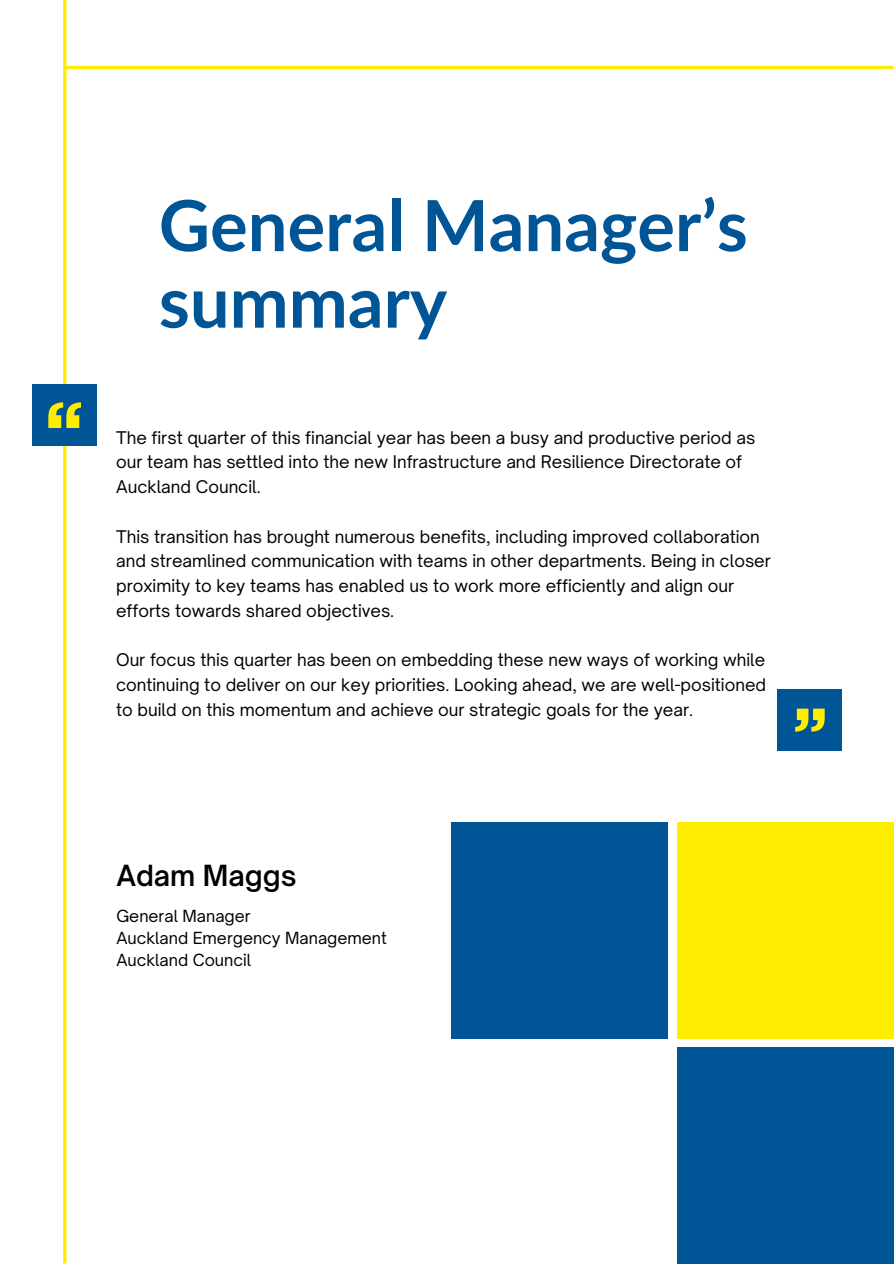
<style>
.page{position:relative;width:894px;height:1264px;background:#fff}
.page>*{position:absolute;margin:0;border:0;box-sizing:border-box;transform-origin:0 0}
.t1{font:700 70.5px/76.5px "Lato";color:#005597}
.t2{font:600 27.9px "Open Sauce One";color:#000}
.t3{font:16.65px/24.8px "Open Sauce One";color:#000}
.t4{font:16.05px "Open Sauce One";color:#000}
</style>
<div class="page">
<div style="left:451px;top:822px;width:216px;height:217px;background:#005597"></div>
<div style="left:676px;top:1046px;width:217px;height:217px;background:#005597"></div>
<div style="left:676px;top:822px;width:217px;height:217px;background:#ffed00"></div>
<hr style="left:63px;top:0;width:3px;height:1263px;background:#ffed00">
<hr style="left:64px;top:66px;width:829px;height:3px;background:#ffed00">
<div style="left:32px;top:384px;width:65px;height:62px;background:#005597"></div>
<svg style="left:48px;top:402px;width:33px;height:26px"></svg>
<div style="left:777px;top:689px;width:65px;height:61px;background:#005597"></div>
<svg style="left:795px;top:708px;width:29px;height:23px"></svg>
<p class="t1" style="left:159px;top:185px;width:590px">General Manager’s summary</p>
<h1 class="t3" style="left:116px;top:425px;width:640px">The first quarter of this financial year has been a busy and productive period as our team has settled into the new Infrastructure and Resilience Directorate of<br>Auckland Council.</h1>
<p class="t3" style="left:116px;top:524px;width:656px">This transition has brought numerous benefits, including improved collaboration and streamlined communication with teams in other departments. Being in closer proximity to key teams has enabled us to work more efficiently and align our efforts towards shared objectives.</p>
<p class="t3" style="left:116px;top:647px;width:651px;text-align:justify">Our focus this quarter has been on embedding these new ways of working while continuing to deliver on our key priorities. Looking ahead, we are well-positioned to build on this momentum and achieve our strategic goals for the year.</p>
<p class="t2" style="left:116px;top:858px;width:182px">Adam Maggs</p>
<p class="t4" style="left:116px;top:906px;width:136px">General Manager</p>
<h2 class="t4" style="left:116px;top:927px;width:272px">Auckland Emergency Management</h2>
<p class="t4" style="left:116px;top:949px;width:136px">Auckland Council</p>
</div>
